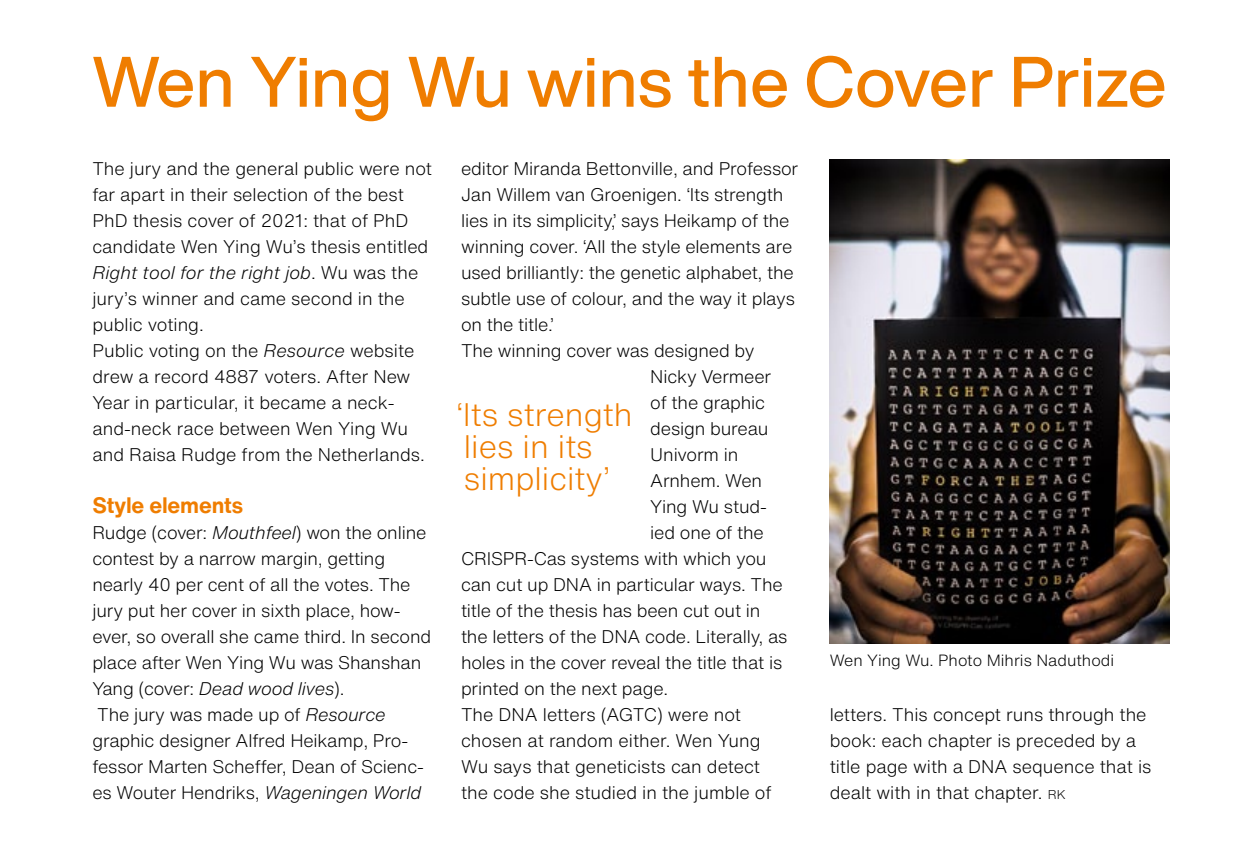
<style>
.page{position:relative;width:1246px;height:853px;background:#fff}
.page>*{position:absolute;margin:0;border:0;box-sizing:border-box;transform-origin:0 0}
.NW_Kop_HND_Bold_20pt{font:500 70px "Helvetica Now Display";letter-spacing:.005em;color:#ef7d00}
.Intro_HNT_light_12pt{font:300 32px/32px "Helvetica Now Text";color:#ef7d00}
.Tussenkop_HNT_Light{font:700 22px "Helvetica Now Text";letter-spacing:-.01em;color:#ef7d00}
.NW_Plat_HNT_Light_9p{font:300 18px/26px "Helvetica Now Text";letter-spacing:-.01em;color:#000}
.Fotobijschtift_HNT_8{font:300 16px "Helvetica Now Text";color:#000}
.s1{font-style:italic}
.s2{font-size:12.6px}
</style>
<div class="page">
<img style="left:829px;top:160px;width:341px;height:483px">
<p class="NW_Kop_HND_Bold_20pt" style="left:92px;top:33px;width:1075px">Wen Ying Wu wins the Cover Prize</p>
<p class="NW_Plat_HNT_Light_9p" style="left:92px;top:155px;width:341px">The jury and the general public were not far apart in their selection of the best PhD thesis cover of 2021: that of PhD candidate Wen Ying Wu’s thesis entitled <span class="s1">Right tool for the right job</span>. Wu was the jury’s winner and came second in the public voting.</p>
<p class="NW_Plat_HNT_Light_9p" style="left:92px;top:337px;width:334px">Public voting on the <span class="s1">Resource</span> website drew a record 4887 voters. After New Year in particular, it became a neck&shy;and-neck race between Wen Ying Wu and Raisa Rudge from the Netherlands.</p>
<p class="Tussenkop_HNT_Light" style="left:92px;top:488px;width:152px">Style elements</p>
<p class="NW_Plat_HNT_Light_9p" style="left:92px;top:519px;width:340px">Rudge (cover: <span class="s1">Mouthfeel</span>) won the online contest by a narrow margin, getting nearly 40 per cent of all the votes. The jury put her cover in sixth place, how&shy;ever, so overall she came third. In second place after Wen Ying Wu was Shanshan Yang (cover: <span class="s1">Dead wood lives</span>).</p>
<p class="NW_Plat_HNT_Light_9p" style="left:92px;top:701px;width:333px">The jury was made up of <span class="s1">Resource </span>graphic designer Alfred Heikamp, Pro&shy;fessor Marten Scheffer, Dean of Scienc&shy;es Wouter Hendriks, <span class="s1">Wageningen World</span></p>
<p class="NW_Plat_HNT_Light_9p" style="left:461px;top:155px;width:339px">editor Miranda Bettonville, and Professor Jan Willem van Groenigen. ‘Its strength lies in its simplicity,’ says Heikamp of the winning cover. ‘All the style elements are used brilliantly: the genetic alphabet, the subtle use of colour, and the way it plays on the title.’</p>
<p class="NW_Plat_HNT_Light_9p" style="left:461px;top:337px;width:295px">The winning cover was designed by</p>
<p class="NW_Plat_HNT_Light_9p" style="left:650px;top:363px;width:122px">Nicky Vermeer</p>
<p class="NW_Plat_HNT_Light_9p" style="left:650px;top:389px;width:116px">of the graphic</p>
<p class="NW_Plat_HNT_Light_9p" style="left:650px;top:415px;width:120px">design bureau</p>
<p class="NW_Plat_HNT_Light_9p" style="left:650px;top:441px;width:90px">Univorm in</p>
<p class="NW_Plat_HNT_Light_9p" style="left:650px;top:467px;width:113px">Arnhem. Wen</p>
<p class="NW_Plat_HNT_Light_9p" style="left:650px;top:493px;width:118px">Ying Wu stud-</p>
<p class="NW_Plat_HNT_Light_9p" style="left:650px;top:519px;width:115px">ied one of the</p>
<p class="NW_Plat_HNT_Light_9p" style="left:461px;top:545px;width:307px">CRISPR-Cas systems with which you</p>
<p class="NW_Plat_HNT_Light_9p" style="left:461px;top:571px;width:323px">can cut up DNA in particular ways. The</p>
<p class="NW_Plat_HNT_Light_9p" style="left:461px;top:597px;width:301px">title of the thesis has been cut out in</p>
<p class="NW_Plat_HNT_Light_9p" style="left:461px;top:623px;width:328px">the letters of the DNA code. Literally, as</p>
<p class="NW_Plat_HNT_Light_9p" style="left:461px;top:649px;width:323px">holes in the cover reveal the title that is</p>
<p class="NW_Plat_HNT_Light_9p" style="left:461px;top:675px;width:209px">printed on the next page.</p>
<p class="NW_Plat_HNT_Light_9p" style="left:461px;top:701px;width:312px">The DNA letters (AGTC) were not chosen at random either. Wen Yung Wu says that geneticists can detect the code she studied in the jumble of</p>
<p class="NW_Plat_HNT_Light_9p" style="left:829px;top:701px;width:323px">letters. This concept runs through the book: each chapter is preceded by a title page with a DNA sequence that is dealt with in that chapter. <span class="s2">rk</span></p>
<p class="Intro_HNT_light_12pt" style="left:457px;top:397px;width:177px">‘Its strength lies in its simplicity’</p>
<p class="Fotobijschtift_HNT_8" style="left:829px;top:648px;width:286px">Wen Ying Wu. Photo Mihris Naduthodi</p>
</div>
